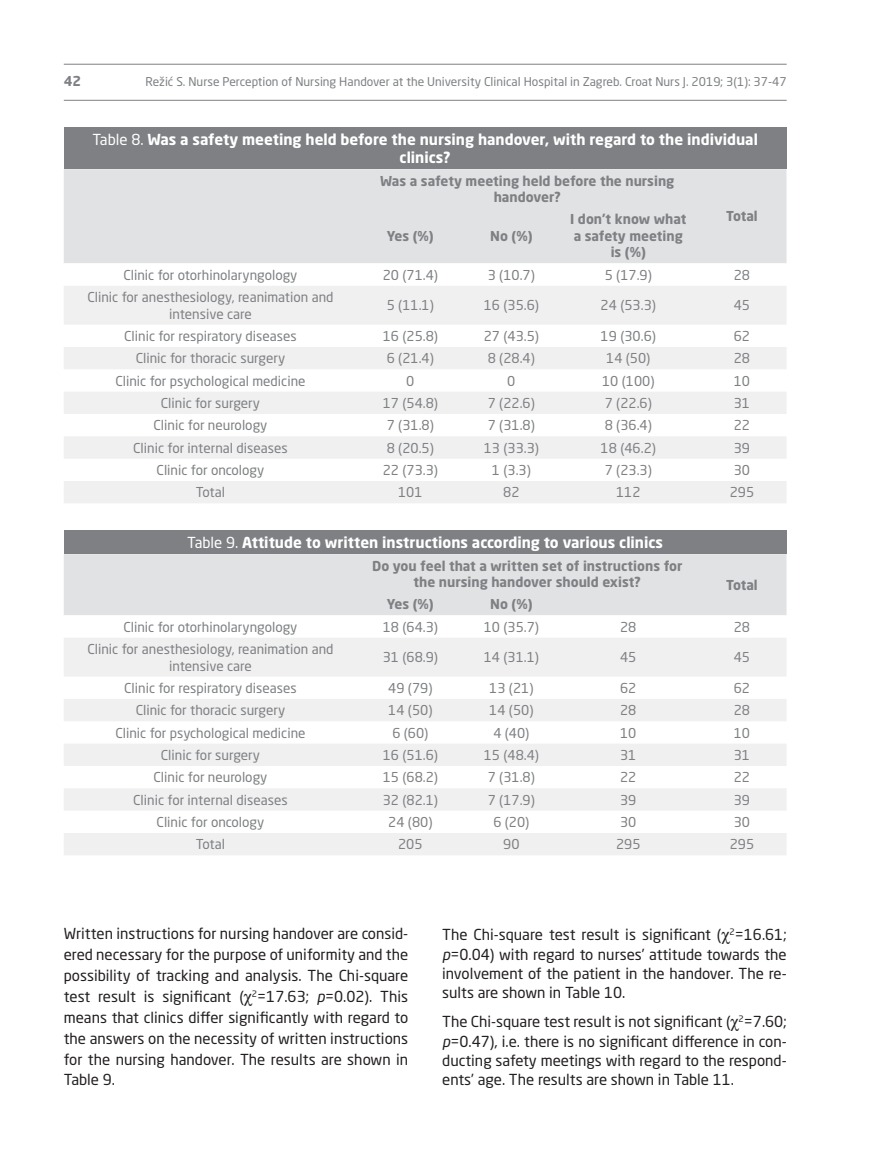
<style>
.page{position:relative;width:893px;height:1149px;background:#fff}
.page>*{position:absolute;margin:0;border:0;box-sizing:border-box;transform-origin:0 0}
.text-en{font:15px/20.9px "Neo Sans";color:#231f20;text-align:justify}
.tablica_naslov{font:700 15px/18px "Neo Sans";color:#fff;text-align:center}
.tablica{font:13.5px/16.5px "Neo Sans";color:#7e8083;text-align:center}
.tablica-podnaslov{font:700 13.5px/16.5px "Neo Sans";color:#7e8083;text-align:center}
.t1{font:12px "Neo Sans";color:#7e8083}
.s1{font-weight:400}
.s2{font-family:"Times New Roman";font-size:18px}
.s3{font-style:italic}
</style>
<div class="page">
<hr style="left:64px;top:64px;width:723px;height:1px;background:#7e8083">
<hr style="left:64px;top:100px;width:723px;height:1px;background:#7e8083">
<div style="left:64px;top:128px;width:722px;height:41px;background:#7e8083"></div>
<div style="left:64px;top:169px;width:722px;height:94px;background:#e1e2e4"></div>
<svg style="left:64px;top:286px;width:722px;height:217px;fill:#f0f0f1"></svg>
<div style="left:64px;top:530px;width:722px;height:24px;background:#7e8083"></div>
<div style="left:64px;top:554px;width:722px;height:61px;background:#e1e2e4"></div>
<svg style="left:64px;top:638px;width:722px;height:217px;fill:#f0f0f1"></svg>
<p class="tablica-podnaslov" style="left:64px;top:72px;width:19px">42</p>
<p class="t1" style="left:145px;top:74px;width:643px">Režić S. Nurse Perception of Nursing Handover at the University Clinical Hospital in Zagreb. Croat Nurs J. 2019; 3(1): 37-47</p>
<p class="tablica_naslov" style="left:92px;top:130px;width:667px"><span class="s1">Table 8.</span> Was a safety meeting held before the nursing handover, with regard to the individual clinics?</p>
<p class="tablica-podnaslov" style="left:380px;top:172px;width:296px">Was a safety meeting held before the nursing handover?</p>
<p class="tablica-podnaslov" style="left:726px;top:208px;width:33px">Total</p>
<p class="tablica-podnaslov" style="left:387px;top:227px;width:48px">Yes (%)</p>
<p class="tablica-podnaslov" style="left:490px;top:227px;width:44px">No (%)</p>
<p class="tablica-podnaslov" style="left:570px;top:211px;width:118px">I don’t know what a safety meeting is (%)</p>
<p class="tablica" style="left:123px;top:266px;width:176px">Clinic for otorhinolaryngology</p>
<p class="tablica" style="left:383px;top:266px;width:57px">20 (71.4)</p>
<p class="tablica" style="left:488px;top:266px;width:49px">3 (10.7)</p>
<p class="tablica" style="left:605px;top:266px;width:49px">5 (17.9)</p>
<p class="tablica" style="left:734px;top:266px;width:18px">28</p>
<p class="tablica" style="left:87px;top:288px;width:248px">Clinic for anesthesiology, reanimation and intensive care</p>
<p class="tablica" style="left:387px;top:297px;width:49px">5 (11.1)</p>
<p class="tablica" style="left:484px;top:297px;width:57px">16 (35.6)</p>
<p class="tablica" style="left:601px;top:297px;width:57px">24 (53.3)</p>
<p class="tablica" style="left:734px;top:297px;width:18px">45</p>
<p class="tablica" style="left:124px;top:327px;width:174px">Clinic for respiratory diseases</p>
<p class="tablica" style="left:383px;top:327px;width:57px">16 (25.8)</p>
<p class="tablica" style="left:484px;top:327px;width:57px">27 (43.5)</p>
<p class="tablica" style="left:601px;top:327px;width:57px">19 (30.6)</p>
<p class="tablica" style="left:734px;top:327px;width:18px">62</p>
<p class="tablica" style="left:136px;top:350px;width:151px">Clinic for thoracic surgery</p>
<p class="tablica" style="left:387px;top:350px;width:49px">6 (21.4)</p>
<p class="tablica" style="left:488px;top:350px;width:49px">8 (28.4)</p>
<p class="tablica" style="left:606px;top:350px;width:46px">14 (50)</p>
<p class="tablica" style="left:734px;top:350px;width:18px">28</p>
<p class="tablica" style="left:115px;top:372px;width:192px">Clinic for psychological medicine</p>
<p class="tablica" style="left:406px;top:372px;width:10px">0</p>
<p class="tablica" style="left:507px;top:372px;width:10px">0</p>
<p class="tablica" style="left:602px;top:372px;width:54px">10 (100)</p>
<p class="tablica" style="left:734px;top:372px;width:18px">10</p>
<p class="tablica" style="left:161px;top:394px;width:101px">Clinic for surgery</p>
<p class="tablica" style="left:383px;top:394px;width:57px">17 (54.8)</p>
<p class="tablica" style="left:488px;top:394px;width:49px">7 (22.6)</p>
<p class="tablica" style="left:605px;top:394px;width:49px">7 (22.6)</p>
<p class="tablica" style="left:734px;top:394px;width:18px">31</p>
<p class="tablica" style="left:154px;top:417px;width:115px">Clinic for neurology</p>
<p class="tablica" style="left:387px;top:417px;width:49px">7 (31.8)</p>
<p class="tablica" style="left:488px;top:417px;width:49px">7 (31.8)</p>
<p class="tablica" style="left:605px;top:417px;width:49px">8 (36.4)</p>
<p class="tablica" style="left:734px;top:417px;width:18px">22</p>
<p class="tablica" style="left:133px;top:439px;width:156px">Clinic for internal diseases</p>
<p class="tablica" style="left:387px;top:439px;width:49px">8 (20.5)</p>
<p class="tablica" style="left:484px;top:439px;width:57px">13 (33.3)</p>
<p class="tablica" style="left:601px;top:439px;width:57px">18 (46.2)</p>
<p class="tablica" style="left:734px;top:439px;width:18px">39</p>
<p class="tablica" style="left:157px;top:461px;width:109px">Clinic for oncology</p>
<p class="tablica" style="left:383px;top:461px;width:57px">22 (73.3)</p>
<p class="tablica" style="left:492px;top:461px;width:40px">1 (3.3)</p>
<p class="tablica" style="left:605px;top:461px;width:49px">7 (23.3)</p>
<p class="tablica" style="left:734px;top:461px;width:18px">30</p>
<p class="tablica" style="left:196px;top:484px;width:31px">Total</p>
<p class="tablica" style="left:398px;top:484px;width:26px">101</p>
<p class="tablica" style="left:503px;top:484px;width:18px">82</p>
<p class="tablica" style="left:616px;top:484px;width:26px">112</p>
<p class="tablica" style="left:730px;top:484px;width:26px">295</p>
<p class="tablica_naslov" style="left:187px;top:533px;width:477px"><span class="s1">Table 9.</span> Attitude to written instructions according to various clinics</p>
<p class="tablica-podnaslov" style="left:372px;top:556px;width:312px">Do you feel that a written set of instructions for the nursing handover should exist?</p>
<p class="tablica-podnaslov" style="left:726px;top:576px;width:33px">Total</p>
<p class="tablica-podnaslov" style="left:387px;top:595px;width:48px">Yes (%)</p>
<p class="tablica-podnaslov" style="left:490px;top:595px;width:44px">No (%)</p>
<p class="tablica" style="left:123px;top:618px;width:176px">Clinic for otorhinolaryngology</p>
<p class="tablica" style="left:383px;top:618px;width:57px">18 (64.3)</p>
<p class="tablica" style="left:484px;top:618px;width:57px">10 (35.7)</p>
<p class="tablica" style="left:620px;top:618px;width:18px">28</p>
<p class="tablica" style="left:734px;top:618px;width:18px">28</p>
<p class="tablica" style="left:87px;top:640px;width:248px">Clinic for anesthesiology, reanimation and intensive care</p>
<p class="tablica" style="left:383px;top:648px;width:57px">31 (68.9)</p>
<p class="tablica" style="left:484px;top:648px;width:57px">14 (31.1)</p>
<p class="tablica" style="left:620px;top:648px;width:18px">45</p>
<p class="tablica" style="left:734px;top:648px;width:18px">45</p>
<p class="tablica" style="left:124px;top:679px;width:174px">Clinic for respiratory diseases</p>
<p class="tablica" style="left:388px;top:679px;width:46px">49 (79)</p>
<p class="tablica" style="left:489px;top:679px;width:46px">13 (21)</p>
<p class="tablica" style="left:620px;top:679px;width:18px">62</p>
<p class="tablica" style="left:734px;top:679px;width:18px">62</p>
<p class="tablica" style="left:136px;top:701px;width:151px">Clinic for thoracic surgery</p>
<p class="tablica" style="left:388px;top:701px;width:46px">14 (50)</p>
<p class="tablica" style="left:489px;top:701px;width:46px">14 (50)</p>
<p class="tablica" style="left:620px;top:701px;width:18px">28</p>
<p class="tablica" style="left:734px;top:701px;width:18px">28</p>
<p class="tablica" style="left:115px;top:724px;width:192px">Clinic for psychological medicine</p>
<p class="tablica" style="left:392px;top:724px;width:38px">6 (60)</p>
<p class="tablica" style="left:493px;top:724px;width:38px">4 (40)</p>
<p class="tablica" style="left:620px;top:724px;width:18px">10</p>
<p class="tablica" style="left:734px;top:724px;width:18px">10</p>
<p class="tablica" style="left:161px;top:746px;width:101px">Clinic for surgery</p>
<p class="tablica" style="left:383px;top:746px;width:57px">16 (51.6)</p>
<p class="tablica" style="left:484px;top:746px;width:57px">15 (48.4)</p>
<p class="tablica" style="left:620px;top:746px;width:18px">31</p>
<p class="tablica" style="left:734px;top:746px;width:18px">31</p>
<p class="tablica" style="left:154px;top:768px;width:115px">Clinic for neurology</p>
<p class="tablica" style="left:383px;top:768px;width:57px">15 (68.2)</p>
<p class="tablica" style="left:488px;top:768px;width:49px">7 (31.8)</p>
<p class="tablica" style="left:620px;top:768px;width:18px">22</p>
<p class="tablica" style="left:734px;top:768px;width:18px">22</p>
<p class="tablica" style="left:133px;top:791px;width:156px">Clinic for internal diseases</p>
<p class="tablica" style="left:383px;top:791px;width:57px">32 (82.1)</p>
<p class="tablica" style="left:488px;top:791px;width:49px">7 (17.9)</p>
<p class="tablica" style="left:620px;top:791px;width:18px">39</p>
<p class="tablica" style="left:734px;top:791px;width:18px">39</p>
<p class="tablica" style="left:157px;top:813px;width:109px">Clinic for oncology</p>
<p class="tablica" style="left:388px;top:813px;width:46px">24 (80)</p>
<p class="tablica" style="left:493px;top:813px;width:38px">6 (20)</p>
<p class="tablica" style="left:620px;top:813px;width:18px">30</p>
<p class="tablica" style="left:734px;top:813px;width:18px">30</p>
<p class="tablica" style="left:196px;top:835px;width:31px">Total</p>
<p class="tablica" style="left:398px;top:835px;width:26px">205</p>
<p class="tablica" style="left:503px;top:835px;width:18px">90</p>
<p class="tablica" style="left:616px;top:835px;width:26px">295</p>
<p class="tablica" style="left:730px;top:835px;width:26px">295</p>
<p class="text-en" style="left:64px;top:922px;width:346px">Written instructions for nursing handover are consid&shy;ered necessary for the purpose of uniformity and the possibility of tracking and analysis. The Chi-square test result is significant (<span class="s2">χ</span><sup>2</sup>=17.63; <span class="s3">p</span>=0.02). This means that clinics differ significantly with regard to the answers on the necessity of written instructions for the nursing handover. The results are shown in Table 9.</p>
<p class="text-en" style="left:442px;top:924px;width:346px;line-height:19.4px">The Chi-square test result is significant (<span class="s2">χ</span><sup>2</sup>=16.61; <span class="s3">p</span>=0.04) with regard to nurses’ attitude towards the involvement of the patient in the handover. The re&shy;sults are shown in Table 10.</p>
<p class="text-en" style="left:442px;top:1011px;width:346px;line-height:19.4px">The Chi-square test result is not significant (<span class="s2">χ</span><sup>2</sup>=7.60; <span class="s3">p</span>=0.47), i.e. there is no significant difference in con&shy;ducting safety meetings with regard to the respond&shy;ents’ age. The results are shown in Table 11.</p>
</div>
